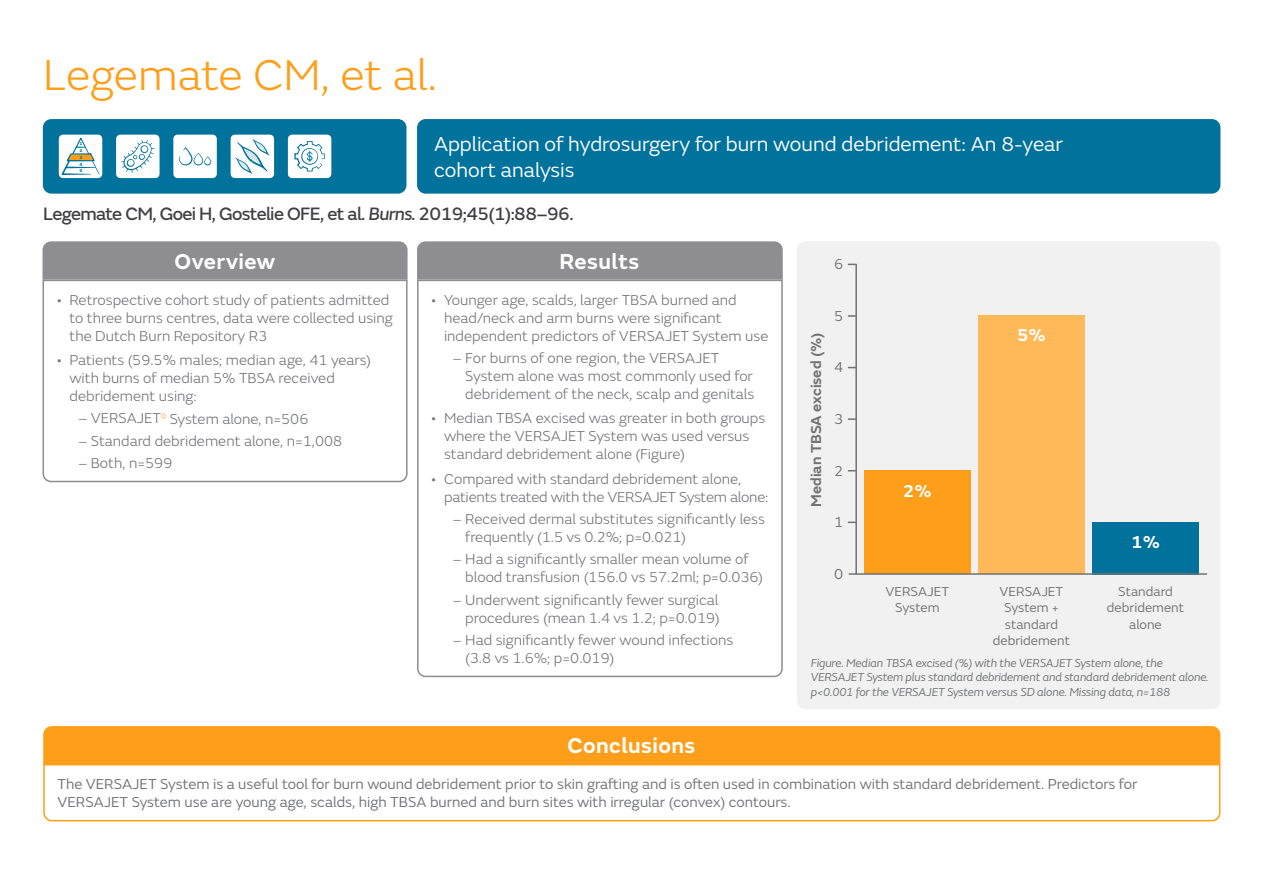
<style>
.page{position:relative;width:1263px;height:893px;background:#fff}
.page>*{position:absolute;margin:0;border:0;box-sizing:border-box;transform-origin:0 0}
.t1{font:300 45px "SN Emeric";color:#ff9e18}
.t2{font:600 22.5px "SN Emeric";letter-spacing:.02em;color:#fff}
.t3{font:21px/25.2px "SN Emeric";color:#fff}
.t4{font:18.75px "SN Emeric Core";letter-spacing:-.035em;color:#404043}
.t5{font:600 18px "SN Emeric";color:#fff}
.t6{font:300 15px/18px "SN Emeric";color:#717275}
.t7{font:15px/18px "SN Emeric";color:#717275}
.t8{font:600 15px "SN Emeric";color:#717275}
.t9{font:13.5px/16.5px "SN Emeric";color:#717275;text-align:center}
.t10{font:italic 12px/14.4px "SN Emeric";letter-spacing:-.01em;color:#717275}
.t11{font:800 4.5px/6.8px "SN Emeric";color:#00729c;text-align:justify}
.s1{font-style:italic}
</style>
<div class="page">
<div style="left:43px;top:119px;width:363px;height:75px;background:#00729c;border-radius:9px"></div>
<div style="left:417px;top:119px;width:803px;height:75px;background:#00729c;border-radius:9px"></div>
<div style="left:42px;top:241px;width:366px;height:38px;background:#8e8e91"></div>
<svg style="left:42px;top:279px;width:366px;height:204px"></svg>
<svg style="left:417px;top:280px;width:366px;height:398px"></svg>
<div style="left:116px;top:135px;width:44px;height:43px;background:#fff;border-radius:4px"></div>
<svg style="left:121px;top:140px;width:34px;height:33px"></svg>
<div style="left:288px;top:135px;width:43px;height:43px;background:#fff;border-radius:4px"></div>
<svg style="left:294px;top:141px;width:31px;height:31px"></svg>
<div style="left:231px;top:135px;width:43px;height:43px;background:#fff;border-radius:4px"></div>
<svg style="left:235px;top:139px;width:34px;height:35px"></svg>
<div style="left:417px;top:241px;width:366px;height:39px;background:#8e8e91"></div>
<div style="left:43px;top:726px;width:1178px;height:37px;background:#ff9e18"></div>
<svg style="left:43px;top:763px;width:1178px;height:59px"></svg>
<div style="left:797px;top:241px;width:423px;height:468px;background:#f1f1f1;border-radius:9px"></div>
<div style="left:59px;top:135px;width:43px;height:43px;background:#fff;border-radius:4px"></div>
<svg style="left:62px;top:138px;width:38px;height:37px"></svg>
<div style="left:173px;top:135px;width:44px;height:43px;background:#fff;border-radius:4px"></div>
<svg style="left:179px;top:147px;width:32px;height:19px"></svg>
<div style="left:864px;top:471px;width:106px;height:103px;background:#ff9e18"></div>
<div style="left:978px;top:315px;width:106px;height:259px;background:#ffb958"></div>
<div style="left:1092px;top:522px;width:107px;height:53px;background:#00729c"></div>
<hr style="left:855px;top:264px;width:2px;height:310px;background:#717275">
<svg style="left:848px;top:315px;width:7px;height:2px"></svg>
<svg style="left:848px;top:418px;width:7px;height:2px"></svg>
<hr style="left:849px;top:573px;width:357px;height:2px;background:#717275">
<h1 class="t1" style="left:43px;top:48px;width:395px">Legemate CM, et al.</h1>
<p class="t11" style="left:79px;top:140px;width:5px">1<br>2<br>3<br>4<br>5</p>
<h3 class="t3" style="left:434px;top:132px;width:630px">Application of hydrosurgery for burn wound debridement: An 8-year cohort analysis</h3>
<p class="t4" style="left:43px;top:202px;width:532px">Legemate CM, Goei H, Gostelie OFE, et al. <span class="s1">Burns.</span> 2019;45(1):88–96.</p>
<h2 class="t2" style="left:559px;top:247px;width:81px">Results</h2>
<h2 class="t2" style="left:175px;top:247px;width:102px">Overview</h2>
<p class="t6" style="left:70px;top:291px;width:325px;text-indent:-13px">• Retrospective cohort study of patients admitted to three burns centres, data were collected using the Dutch Burn Repository R3</p>
<p class="t6" style="left:70px;top:351px;width:303px;text-indent:-13px">• Patients (59.5% males; median age, 41 years) with burns of median 5% TBSA received debridement using:</p>
<p class="t6" style="left:78px;top:409px;width:232px">– VERSAJET<sup>◊</sup> System alone, n=506</p>
<p class="t6" style="left:78px;top:432px;width:266px">– Standard debridement alone, n=1,008</p>
<p class="t6" style="left:78px;top:454px;width:96px">– Both, n=599</p>
<p class="t6" style="left:444px;top:291px;width:326px;text-indent:-13px">• Younger age, scalds, larger TBSA burned and head/neck and arm burns were significant independent predictors of VERSAJET System use</p>
<p class="t6" style="left:465px;top:349px;width:291px;text-indent:-13px">– For burns of one region, the VERSAJET<br>System alone was most commonly used for debridement of the neck, scalp and genitals</p>
<p class="t6" style="left:444px;top:409px;width:323px;text-indent:-13px">• Median TBSA excised was greater in both groups where the VERSAJET System was used versus standard debridement alone (Figure)</p>
<p class="t6" style="left:444px;top:470px;width:326px;text-indent:-13px">• Compared with standard debridement alone, patients treated with the VERSAJET System alone:</p>
<p class="t6" style="left:465px;top:510px;width:301px;text-indent:-13px">– Received dermal substitutes significantly less frequently (1.5 vs 0.2%; p=0.021)</p>
<p class="t6" style="left:465px;top:550px;width:299px;text-indent:-13px">– Had a significantly smaller mean volume of blood transfusion (156.0 vs 57.2ml; p=0.036)</p>
<p class="t6" style="left:453px;top:590px;width:269px;text-align:right">– Underwent significantly fewer surgical procedures (mean 1.4 vs 1.2; p=0.019)</p>
<p class="t6" style="left:465px;top:631px;width:269px;text-indent:-13px">– Had significantly fewer wound infections (3.8 vs 1.6%; p=0.019)</p>
<p class="t7" style="left:834px;top:255px;width:11px">6</p>
<p class="t8" style="left:806px;top:507px;width:176px;rotate:-90deg">Median TBSA excised (%)</p>
<p class="t7" style="left:834px;top:307px;width:11px">5</p>
<p class="t7" style="left:834px;top:358px;width:11px">4</p>
<p class="t7" style="left:834px;top:410px;width:11px">3</p>
<p class="t7" style="left:834px;top:462px;width:11px">2</p>
<p class="t7" style="left:834px;top:513px;width:11px">1</p>
<p class="t7" style="left:834px;top:565px;width:11px">0</p>
<p class="t5" style="left:903px;top:479px;width:30px">2%</p>
<p class="t9" style="left:885px;top:583px;width:65px">VERSAJET<br>System</p>
<p class="t5" style="left:1017px;top:324px;width:30px">5%</p>
<p class="t9" style="left:993px;top:583px;width:79px">VERSAJET<br>System + standard debridement</p>
<p class="t5" style="left:1131px;top:531px;width:30px">1%</p>
<p class="t9" style="left:1107px;top:583px;width:79px">Standard debridement alone</p>
<p class="t10" style="left:811px;top:656px;width:399px">Figure. Median TBSA excised (%) with the VERSAJET System alone, the<br>VERSAJET System plus standard debridement and standard debridement alone. p&lt;0.001 for the VERSAJET System versus SD alone. Missing data, n=188</p>
<h2 class="t2" style="left:567px;top:732px;width:129px">Conclusions</h2>
<p class="t7" style="left:58px;top:775px;width:1081px">The VERSAJET System is a useful tool for burn wound debridement prior to skin grafting and is often used in combination with standard debridement. Predictors for<br>VERSAJET System use are young age, scalds, high TBSA burned and burn sites with irregular (convex) contours.</p>
</div>
